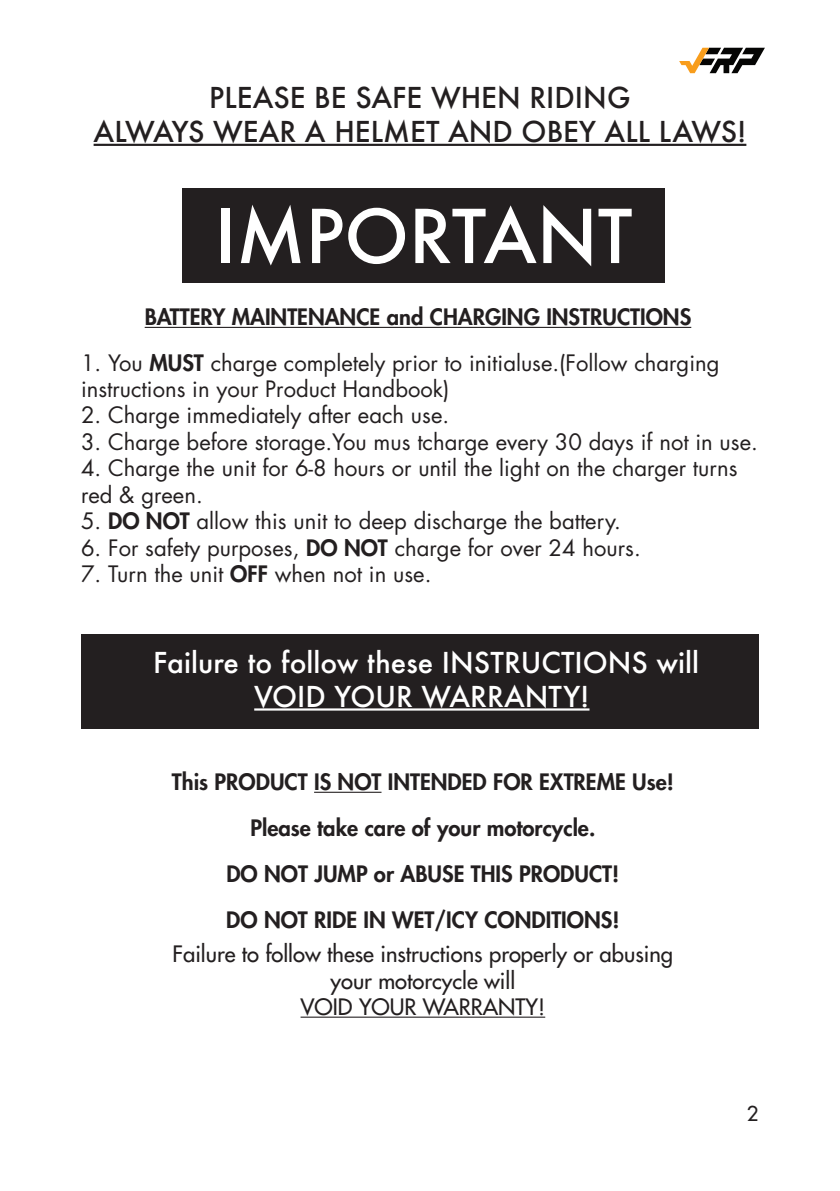
<style>
.page{position:relative;width:840px;height:1191px;background:#fff}
.page>*{position:absolute;margin:0;border:0;box-sizing:border-box;transform-origin:0 0}
.t1{font:500 72px "Futura";color:#fff}
.t2{font:500 28px/33.6px "Futura";color:#231f20;text-align:center}
.t3{font:500 28px/33.6px "Futura";color:#fff;text-align:center}
.t4{font:22px/26.4px "Futura Std";color:#231f20}
.t5{font:800 22px/46px "Futura Std";color:#231f20;text-align:center}
.t6{font:500 22px/26.4px "Futura Std";color:#231f20;text-align:center}
.t7{font:500 20px "Futura Std";color:#231f20}
.s1{font-weight:800}
</style>
<div class="page">
<hr style="left:94px;top:144px;width:652px;height:2px;background:#231f20">
<hr style="left:145px;top:327px;width:546px;height:1px;background:#231f20">
<hr style="left:314px;top:791px;width:67px;height:2px;background:#231f20">
<hr style="left:300px;top:1016px;width:245px;height:1px;background:#231f20">
<div style="left:182px;top:188px;width:482px;height:95px;background:#231f20"></div>
<div style="left:81px;top:634px;width:677px;height:95px;background:#231f20"></div>
<hr style="left:254px;top:708px;width:335px;height:2px;background:#fff">
<svg style="left:679px;top:48px;width:85px;height:25px"></svg>
<p class="t2" style="left:94px;top:81px;width:654px">PLEASE BE SAFE WHEN RIDING<br>ALWAYS WEAR A HELMET AND OBEY ALL LAWS!</p>
<h1 class="t1" style="left:215px;top:188px;width:418px">IMPORTANT</h1>
<p class="t5" style="left:145px;top:294px;width:547px">BATTERY MAINTENANCE and CHARGING INSTRUCTIONS</p>
<p class="t4" style="left:81px;top:349px;width:639px">1. You <span class="s1">MUST</span> charge completely prior to initialuse.(Follow charging instructions in your Product Handbook)</p>
<p class="t4" style="left:81px;top:402px;width:369px">2. Charge immediately after each use.</p>
<p class="t4" style="left:81px;top:429px;width:678px">3. Charge before storage.You mus tcharge every 30 days if not in use.</p>
<p class="t4" style="left:81px;top:455px;width:657px">4. Charge the unit for 6-8 hours or until the light on the charger turns red &amp; green.</p>
<p class="t4" style="left:81px;top:508px;width:541px">5. <span class="s1">DO NOT</span> allow this unit to deep discharge the battery.</p>
<p class="t4" style="left:81px;top:534px;width:561px">6. For safety purposes, <span class="s1">DO NOT</span> charge for over 24 hours.</p>
<p class="t4" style="left:81px;top:561px;width:352px">7. Turn the unit <span class="s1">OFF</span> when not in use.</p>
<p class="t3" style="left:153px;top:645px;width:547px">Failure to follow these INSTRUCTIONS will<br>VOID YOUR WARRANTY!</p>
<p class="t5" style="left:172px;top:759px;width:503px">This PRODUCT IS NOT INTENDED FOR EXTREME Use!<br>Please take care of your motorcycle.<br>DO NOT JUMP or ABUSE THIS PRODUCT!<br>DO NOT RIDE IN WET/ICY CONDITIONS!</p>
<p class="t6" style="left:172px;top:941px;width:501px">Failure to follow these instructions properly or abusing your motorcycle will<br>VOID YOUR WARRANTY!</p>
<p class="t7" style="left:746px;top:1101px;width:13px">2</p>
</div>
